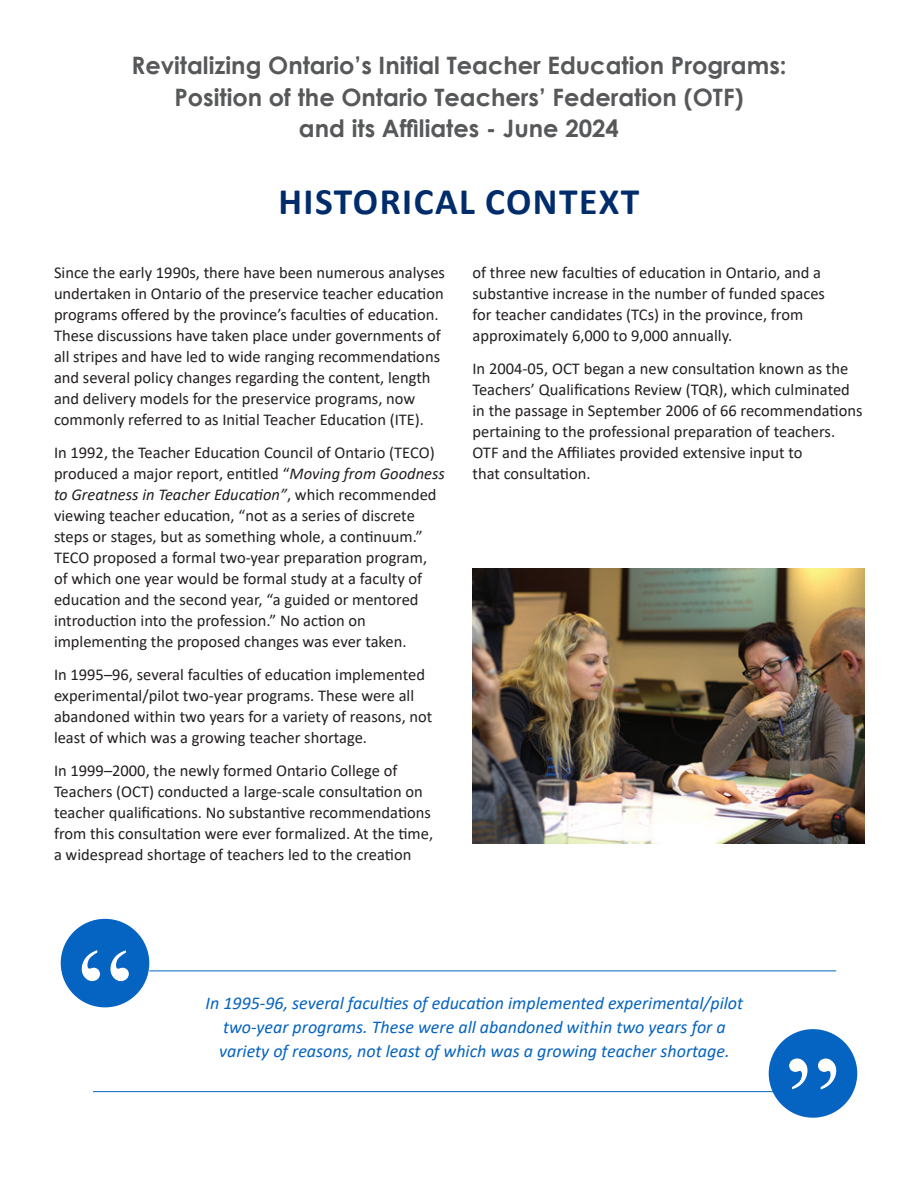
<style>
.page{position:relative;width:918px;height:1188px;background:#fff}
.page>*{position:absolute;margin:0;border:0;box-sizing:border-box;transform-origin:0 0}
.t1{font:123px "Times New Roman";color:#fff}
.t2{font:700 37.5px "Calibri";letter-spacing:.04em;color:#002c6b}
.t3{font:700 24px "Century Gothic";color:#57585a}
.t4{font:italic 18px "Calibri";color:#0563c1}
.t5{font:16.5px/21px "Calibri";color:#231f20}
.s1{font-style:italic}
</style>
<div class="page">
<div style="left:61px;top:919px;width:88px;height:88px;background:#0563c1;border-radius:50%"></div>
<hr style="left:149px;top:971px;width:687px;height:1px;background:#0563c1">
<hr style="left:93px;top:1091px;width:700px;height:1px;background:#0563c1">
<div style="left:769px;top:1029px;width:88px;height:89px;background:#0563c1;border-radius:50%"></div>
<img style="left:472px;top:568px;width:392px;height:276px">
<p class="t3" style="left:131px;top:47px;width:657px">Revitalizing Ontario’s Initial Teacher Education Programs:</p>
<p class="t3" style="left:174px;top:79px;width:571px">Position of the Ontario Teachers’ Federation (OTF)</p>
<p class="t3" style="left:299px;top:110px;width:322px">and its Affiliates - June 2024</p>
<p class="t2" style="left:278px;top:175px;width:363px">HISTORICAL CONTEXT</p>
<p class="t5" style="left:54px;top:262px;width:393px">Since the early 1990s, there have been numerous analyses undertaken in Ontario of the preservice teacher education programs offered by the province’s faculties of education.<br>These discussions have taken place under governments of all stripes and have led to wide ranging recommendations and several policy changes regarding the content, length and delivery models for the preservice programs, now commonly referred to as Initial Teacher Education (ITE).</p>
<p class="t5" style="left:54px;top:442px;width:392px">In 1992, the Teacher Education Council of Ontario (TECO) produced a major report, entitled “<span class="s1">Moving from Goodness to Greatness in Teacher Education”</span>, which recommended viewing teacher education, “not as a series of discrete steps or stages, but as something whole, a continuum.” TECO proposed a formal two-year preparation program, of which one year would be formal study at a faculty of education and the second year, “a guided or mentored introduction into the profession.” No action on implementing the proposed changes was ever taken.</p>
<p class="t5" style="left:54px;top:664px;width:380px">In 1995–96, several faculties of education implemented experimental/pilot two-year programs. These were all abandoned within two years for a variety of reasons, not least of which was a growing teacher shortage.</p>
<p class="t5" style="left:54px;top:760px;width:381px">In 1999–2000, the newly formed Ontario College of Teachers (OCT) conducted a large-scale consultation on teacher qualifications. No substantive recommendations from this consultation were ever formalized. At the time, a widespread shortage of teachers led to the creation</p>
<p class="t5" style="left:472px;top:262px;width:354px">of three new faculties of education in Ontario, and a substantive increase in the number of funded spaces for teacher candidates (TCs) in the province, from approximately 6,000 to 9,000 annually.</p>
<p class="t5" style="left:472px;top:358px;width:391px">In 2004-05, OCT began a new consultation known as the Teachers’ Qualifications Review (TQR), which culminated in the passage in September 2006 of 66 recommendations pertaining to the professional preparation of teachers.<br>OTF and the Affiliates provided extensive input to<br>that consultation.</p>
<p class="t1" style="left:78px;top:906px;width:56px">“</p>
<p class="t4" style="left:206px;top:990px;width:539px">In 1995-96, several faculties of education implemented experimental/pilot</p>
<p class="t4" style="left:223px;top:1014px;width:504px">two-year programs. These were all abandoned within two years for a</p>
<p class="t4" style="left:219px;top:1038px;width:512px">variety of reasons, not least of which was a growing teacher shortage.</p>
<p class="t1" style="left:840px;top:1134px;width:56px;rotate:-180deg">“</p>
</div>
